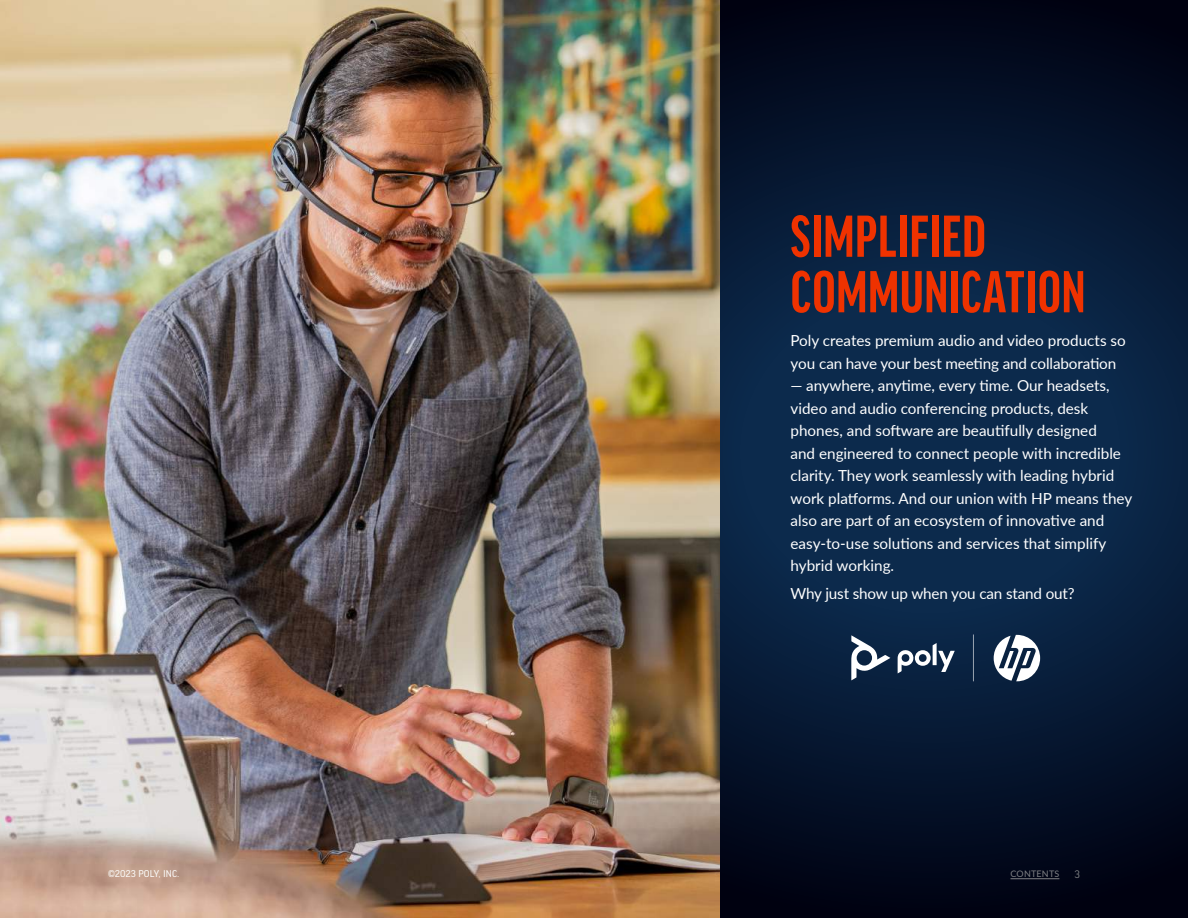
<style>
.page{position:relative;width:1188px;height:918px;background:#fff}
.page>*{position:absolute;margin:0;border:0;box-sizing:border-box;transform-origin:0 0}
.t1{font:700 extra-condensed 63px/55.5px "Good Headline Pro";letter-spacing:.01em;color:#ef3200}
.t2{font:15.3px/22.5px "Lato";color:#fff}
.t3{font:10.5px "Good Headline Pro";letter-spacing:.005em;color:#fff}
.t4{font:10.5px "Good Pro";color:#808285}
.t5{font:9px "Lato";letter-spacing:.025em;color:#808285}
</style>
<div class="page">
<img style="left:0;top:0;width:721px;height:918px">
<svg style="left:721px;top:0;width:467px;height:918px;background:#071a35"></svg>
<hr style="left:1011px;top:878px;width:48px;height:1px;background:#808285">
<svg style="left:851px;top:634px;width:189px;height:47px"></svg>
<h1 class="t1" style="left:791px;top:209px;width:297px">SIMPLIFIED<br>COMMUNICATION</h1>
<p class="t2" style="left:791px;top:329px;width:337px">Poly creates premium audio and video products so you can have your best meeting and collaboration</p>
<p class="t2" style="left:791px;top:374px;width:343px">— anywhere, anytime, every time. Our headsets, video and audio conferencing products, desk phones, and software are beautifully designed<br>and engineered to connect people with incredible clarity. They work seamlessly with leading hybrid work platforms. And our union with HP means they also are part of an ecosystem of innovative and easy-to-use solutions and services that simplify hybrid working.</p>
<p class="t2" style="left:791px;top:582px;width:286px">Why just show up when you can stand out?</p>
<p class="t3" style="left:108px;top:868px;width:73px">©2023 POLY, INC.</p>
<p class="t4" style="left:1074px;top:868px;width:7px">3</p>
<p class="t5" style="left:1011px;top:867px;width:50px">CONTENTS</p>
</div>
